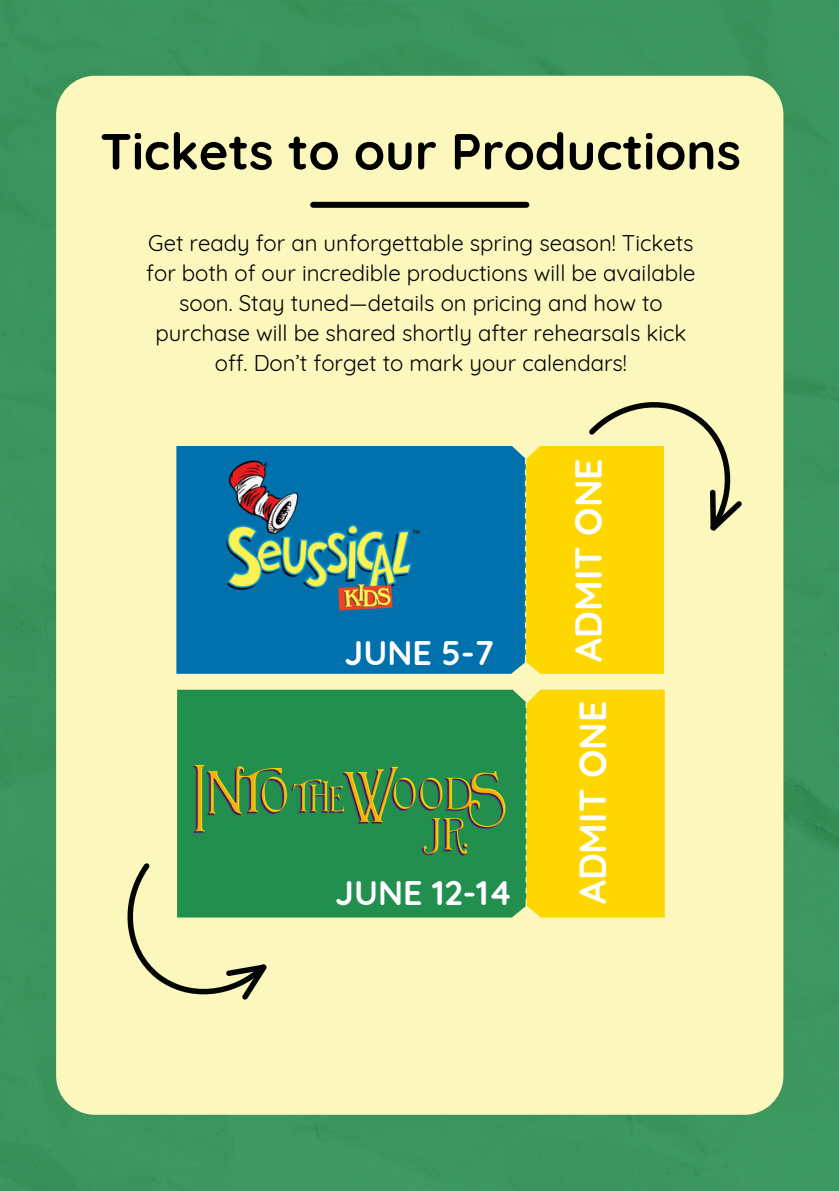
<style>
.page{position:relative;width:839px;height:1191px;background:#fff}
.page>*{position:absolute;margin:0;border:0;box-sizing:border-box;transform-origin:0 0}
.t1{font:700 50.8px "Quicksand";color:#000}
.t2{font:700 37.6px "Quicksand";color:#fff}
.t3{font:700 34px "Quicksand";color:#fff}
.t4{font:22.2px/30px "Quicksand";color:#000;text-align:center}
</style>
<div class="page">
<div style="left:0;top:0;width:838px;height:1191px;background:#3b965e"></div>
<div style="left:56px;top:76px;width:727px;height:1039px;background:#fcf7bc;border-radius:39px"></div>
<div style="left:313px;top:202px;width:213px;height:6px;background:#000"></div>
<div style="left:176px;top:446px;width:349px;height:228px;background:#0071ac"></div>
<div style="left:177px;top:690px;width:349px;height:228px;background:#238f4f"></div>
<div style="left:526px;top:690px;width:138px;height:228px;background:#ffd700"></div>
<svg style="left:525px;top:402px;width:217px;height:272px"></svg>
<svg style="left:127px;top:865px;width:149px;height:135px"></svg>
<img style="left:222px;top:458px;width:201px;height:156px">
<img style="left:144px;top:727px;width:410px;height:166px">
<p class="t1" style="left:100px;top:119px;width:642px">Tickets to our Productions</p>
<p class="t4" style="left:146px;top:228px;width:550px">Get ready for an unforgettable spring season! Tickets for both of our incredible productions will be available soon. Stay tuned—details on pricing and how to purchase will be shared shortly after rehearsals kick off. Don’t forget to mark your calendars!</p>
<p class="t3" style="left:344px;top:631px;width:151px">JUNE 5-7</p>
<p class="t3" style="left:335px;top:871px;width:179px">JUNE 12-14</p>
<h2 class="t2" style="left:564px;top:662px;width:205px;rotate:-90deg">ADMIT ONE</h2>
<p class="t2" style="left:568px;top:904px;width:205px;rotate:-90deg">ADMIT ONE</p>
</div>
